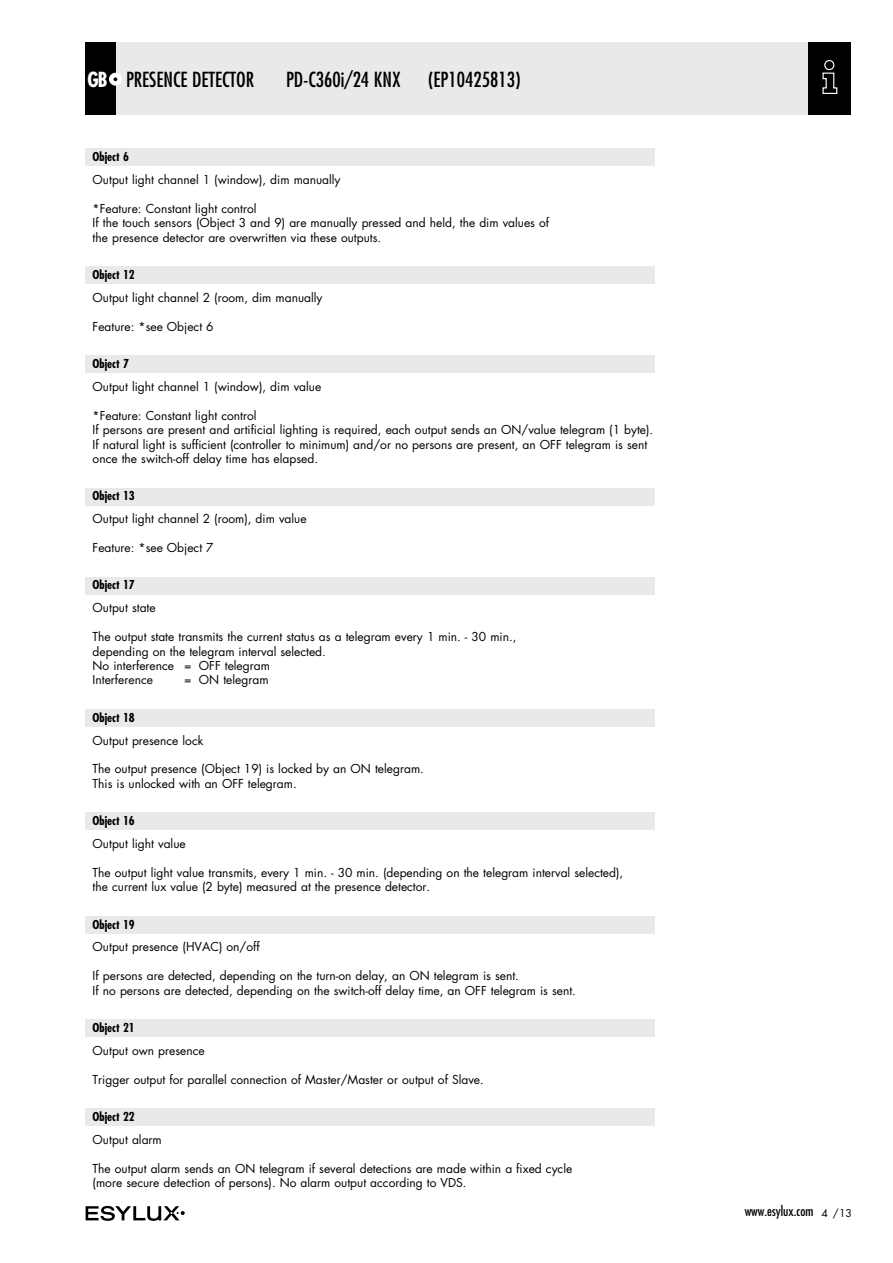
<style>
.page{position:relative;width:893px;height:1263px;background:#fff}
.page>*{position:absolute;margin:0;border:0;box-sizing:border-box;transform-origin:0 0}
.t1{font:condensed 20.25px "Futura";color:#000}
.t2{font:condensed 13.5px "Futura";color:#000}
.t3{font:12px/14.4px "Futura";color:#000}
.t4{font:700 condensed 12px "Futura";color:#000}
.s1{font-weight:700;color:#fff}
.s2{font-stretch:normal;font-size:10.5px}
</style>
<div class="page">
<svg style="left:86px;top:1206px;width:99px;height:15px"></svg>
<div style="left:85px;top:43px;width:765px;height:72px;background:#e9e9ea"></div>
<div style="left:808px;top:43px;width:42px;height:72px;background:#000"></div>
<svg style="left:822px;top:60px;width:15px;height:34px"></svg>
<div style="left:85px;top:43px;width:30px;height:72px;background:#000"></div>
<div style="left:109px;top:73px;width:13px;height:13px;background:#fff;border-radius:50%"></div>
<svg style="left:114px;top:77px;width:3px;height:4px"></svg>
<div style="left:85px;top:149px;width:570px;height:17px;background:#e9e9ea"></div>
<div style="left:85px;top:267px;width:570px;height:17px;background:#e9e9ea"></div>
<div style="left:85px;top:356px;width:570px;height:17px;background:#e9e9ea"></div>
<div style="left:85px;top:488px;width:570px;height:17px;background:#e9e9ea"></div>
<div style="left:85px;top:577px;width:570px;height:17px;background:#e9e9ea"></div>
<div style="left:85px;top:710px;width:570px;height:17px;background:#e9e9ea"></div>
<div style="left:85px;top:813px;width:570px;height:17px;background:#e9e9ea"></div>
<div style="left:85px;top:916px;width:570px;height:17px;background:#e9e9ea"></div>
<div style="left:85px;top:1020px;width:570px;height:17px;background:#e9e9ea"></div>
<div style="left:85px;top:1108px;width:570px;height:18px;background:#e9e9ea"></div>
<h1 class="t1" style="left:88px;top:67px;width:168px"><span class="s1">GB</span> PRESENCE DETECTOR</h1>
<h1 class="t1" style="left:286px;top:67px;width:116px">PD-C360i/24 KNX</h1>
<h1 class="t1" style="left:428px;top:67px;width:94px">(EP10425813)</h1>
<p class="t4" style="left:93px;top:149px;width:38px">Object 6</p>
<p class="t3" style="left:93px;top:173px;width:249px">Output light channel 1 (window), dim manually</p>
<p class="t3" style="left:93px;top:202px;width:458px">*Feature: Constant light control<br>If the touch sensors (Object 3 and 9) are manually pressed and held, the dim values of the presence detector are overwritten via these outputs.</p>
<p class="t4" style="left:93px;top:267px;width:44px">Object 12</p>
<p class="t3" style="left:93px;top:291px;width:231px">Output light channel 2 (room, dim manually</p>
<p class="t3" style="left:93px;top:319px;width:123px">Feature: *see Object 6</p>
<p class="t4" style="left:93px;top:356px;width:38px">Object 7</p>
<p class="t3" style="left:93px;top:380px;width:230px">Output light channel 1 (window), dim value</p>
<p class="t3" style="left:93px;top:408px;width:562px">*Feature: Constant light control<br>If persons are present and artificial lighting is required, each output sends an ON/value telegram (1 byte).<br>If natural light is sufficient (controller to minimum) and/or no persons are present, an OFF telegram is sent once the switch-off delay time has elapsed.</p>
<p class="t4" style="left:93px;top:488px;width:44px">Object 13</p>
<p class="t3" style="left:93px;top:512px;width:215px">Output light channel 2 (room), dim value</p>
<p class="t3" style="left:93px;top:541px;width:123px">Feature: *see Object 7</p>
<p class="t4" style="left:93px;top:577px;width:44px">Object 17</p>
<p class="t3" style="left:93px;top:601px;width:65px">Output state</p>
<p class="t3" style="left:93px;top:630px;width:425px">The output state transmits the current status as a telegram every 1 min. - 30 min., depending on the telegram interval selected.<br>No interference = OFF telegram<br>Interference</p>
<p class="t3" style="left:184px;top:673px;width:86px">= ON telegram</p>
<p class="t4" style="left:93px;top:709px;width:44px">Object 18</p>
<p class="t3" style="left:93px;top:733px;width:112px">Output presence lock</p>
<p class="t3" style="left:93px;top:762px;width:333px">The output presence (Object 19) is locked by an ON telegram.<br>This is unlocked with an OFF telegram.</p>
<p class="t4" style="left:93px;top:813px;width:44px">Object 16</p>
<p class="t3" style="left:93px;top:836px;width:95px">Output light value</p>
<p class="t3" style="left:93px;top:865px;width:532px">The output light value transmits, every 1 min. - 30 min. (depending on the telegram interval selected), the current lux value (2 byte) measured at the presence detector.</p>
<p class="t4" style="left:93px;top:916px;width:44px">Object 19</p>
<p class="t3" style="left:93px;top:940px;width:169px">Output presence (HVAC) on/off</p>
<p class="t3" style="left:93px;top:969px;width:485px">If persons are detected, depending on the turn-on delay, an ON telegram is sent.<br>If no persons are detected, depending on the switch-off delay time, an OFF telegram is sent.</p>
<p class="t4" style="left:93px;top:1020px;width:44px">Object 21</p>
<p class="t3" style="left:93px;top:1043px;width:114px">Output own presence</p>
<p class="t3" style="left:93px;top:1072px;width:393px">Trigger output for parallel connection of Master/Master or output of Slave.</p>
<p class="t4" style="left:93px;top:1109px;width:44px">Object 22</p>
<p class="t3" style="left:93px;top:1132px;width:71px">Output alarm</p>
<p class="t3" style="left:93px;top:1161px;width:481px">The output alarm sends an ON telegram if several detections are made within a fixed cycle (more secure detection of persons). No alarm output according to VDS.</p>
<p class="t2" style="left:745px;top:1203px;width:109px">www.esylux.com <span class="s2">4 /13</span></p>
</div>
